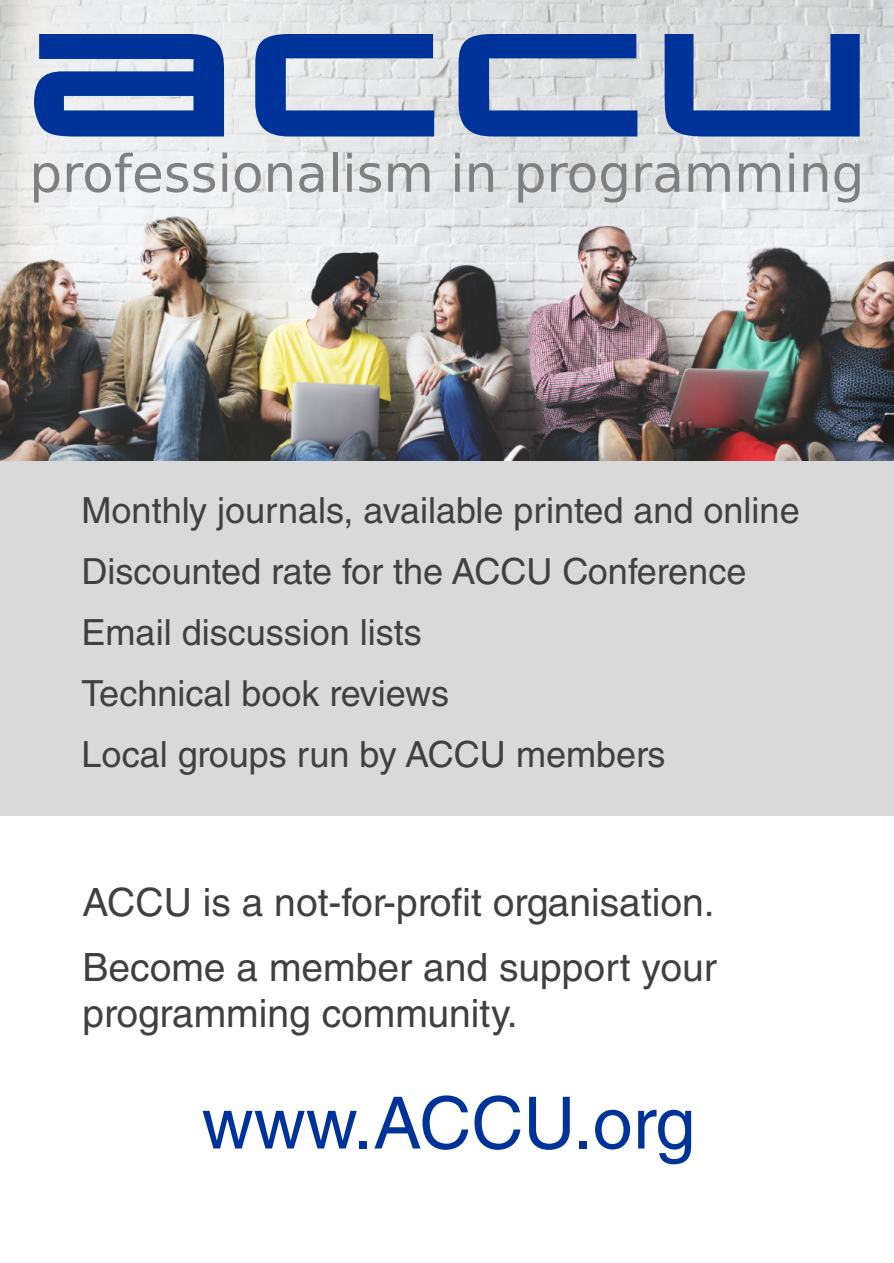
<style>
.page{position:relative;width:894px;height:1263px;background:#fff}
.page>*{position:absolute;margin:0;border:0;box-sizing:border-box;transform-origin:0 0}
.t1{font:213.6px "Aggie";color:#039}
.t2{font:72px "Helvetica LT Std";color:#039}
.t3{font:51.6px "DejaVu Sans";color:#808080}
.t4{font:39px/64.8px "Helvetica LT Std";color:#404040}
.t5{font:36px/61.2px "Helvetica LT Std";color:#404040}
</style>
<div class="page">
<div style="left:0;top:418px;width:893px;height:398px;background:#d9d9d9"></div>
<img style="left:0;top:0;width:893px;height:460px">
<h1 class="t1" style="left:21px;top:-6px;width:857px">accu</h1>
<h3 class="t3" style="left:29px;top:153px;width:836px">professionalism in programming</h3>
<p class="t5" style="left:82px;top:484px;width:719px">Monthly journals, available printed and online Discounted rate for the ACCU Conference Email discussion lists<br>Technical book reviews<br>Local groups run by ACCU members</p>
<p class="t4" style="left:82px;top:875px;width:635px">ACCU is a not-for-profit organisation.<br>Become a member and support your</p>
<p class="t4" style="left:82px;top:986px;width:436px">programming community.</p>
<h2 class="t2" style="left:201px;top:1097px;width:495px">www.ACCU.org</h2>
</div>
